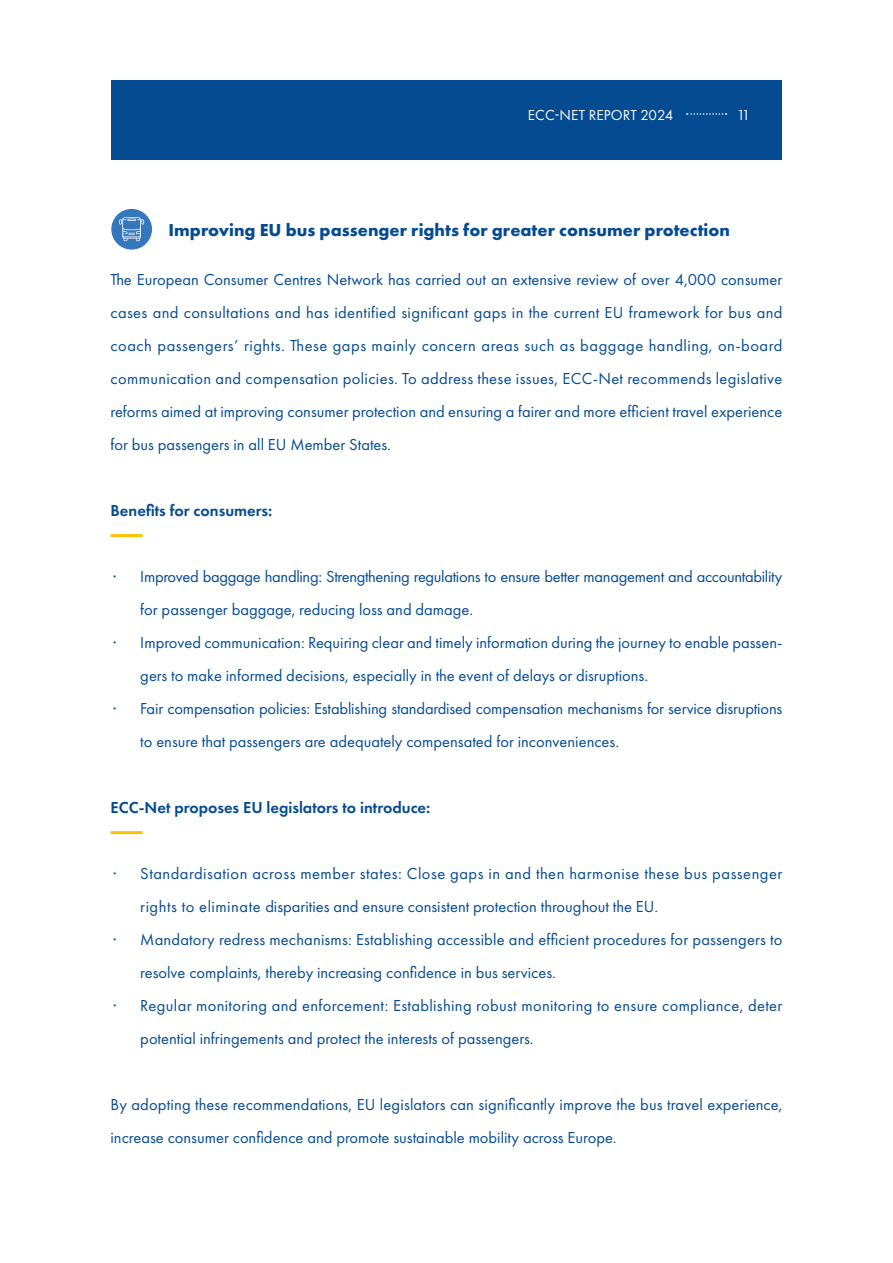
<style>
.page{position:relative;width:893px;height:1263px;background:#fff}
.page>*{position:absolute;margin:0;border:0;box-sizing:border-box;transform-origin:0 0}
.t1{font:700 18px "Futura PT";color:#054b91}
.Corps{font:16.5px/33px "Futura PT";color:#054b91}
.Corps-2{font:16.5px/33px "Futura PT";letter-spacing:.03em;color:#054b91}
.Corps-3{font:16.5px/33px "Futura PT";letter-spacing:.02em;color:#054b91}
.Corps-4{font:16.5px/33px "Futura PT";letter-spacing:-.02em;color:#054b91}
.Corps-5{font:600 16.5px "Futura PT";color:#054b91}
.t2{font:15px "Futura PT";letter-spacing:.01em;color:#fff}
</style>
<div class="page">
<div style="left:111px;top:80px;width:671px;height:80px;background:#054b91"></div>
<svg style="left:687px;top:113px;width:39px;height:2px"></svg>
<hr style="left:111px;top:534px;width:31px;height:3px;background:#fac402">
<hr style="left:111px;top:831px;width:31px;height:3px;background:#fac402">
<div style="left:111px;top:209px;width:41px;height:41px;background:#3477bc;border-radius:50%"></div>
<svg style="left:119px;top:217px;width:25px;height:24px"></svg>
<p class="t2" style="left:528px;top:106px;width:147px">ECC-NET REPORT 2024</p>
<p class="t2" style="left:737px;top:106px;width:15px">11</p>
<h3 class="t1" style="left:169px;top:218px;width:563px">Improving EU bus passenger rights for greater consumer protection</h3>
<p class="Corps" style="left:111px;top:263px;width:673px;text-align:justify">The European Consumer Centres Network has carried out an extensive review of over 4,000 consumer cases and consultations and has identified significant gaps in the current EU framework for bus and coach passengers’ rights. These gaps mainly concern areas such as baggage handling, on-board communication and compensation policies. To address these issues, ECC-Net recommends legislative reforms aimed at improving consumer protection and ensuring a fairer and more efficient travel experience for bus passengers in all EU Member States.</p>
<p class="Corps-5" style="left:111px;top:500px;width:163px">Benefits for consumers:</p>
<p class="Corps-4" style="left:140px;top:560px;width:644px;text-indent:-27px">· Improved baggage handling: Strengthening regulations to ensure better management and accountability for passenger baggage, reducing loss and damage.</p>
<p class="Corps" style="left:140px;top:626px;width:644px;text-indent:-27px">· Improved communication: Requiring clear and timely information during the journey to enable passen&shy;gers to make informed decisions, especially in the event of delays or disruptions.</p>
<p class="Corps" style="left:140px;top:692px;width:644px;text-indent:-27px">· Fair compensation policies: Establishing standardised compensation mechanisms for service disruptions to ensure that passengers are adequately compensated for inconveniences.</p>
<p class="Corps-5" style="left:111px;top:797px;width:321px">ECC-Net proposes EU legislators to introduce:</p>
<p class="Corps-2" style="left:140px;top:857px;width:644px;text-indent:-27px">· Standardisation across member states: Close gaps in and then harmonise these bus passenger rights to eliminate disparities and ensure consistent protection throughout the EU.</p>
<p class="Corps" style="left:140px;top:923px;width:644px;text-indent:-27px">· Mandatory redress mechanisms: Establishing accessible and efficient procedures for passengers to resolve complaints, thereby increasing confidence in bus services.</p>
<p class="Corps-3" style="left:140px;top:989px;width:644px;text-indent:-27px">· Regular monitoring and enforcement: Establishing robust monitoring to ensure compliance, deter potential infringements and protect the interests of passengers.</p>
<p class="Corps" style="left:111px;top:1088px;width:673px">By adopting these recommendations, EU legislators can significantly improve the bus travel experience, increase consumer confidence and promote sustainable mobility across Europe.</p>
</div>
